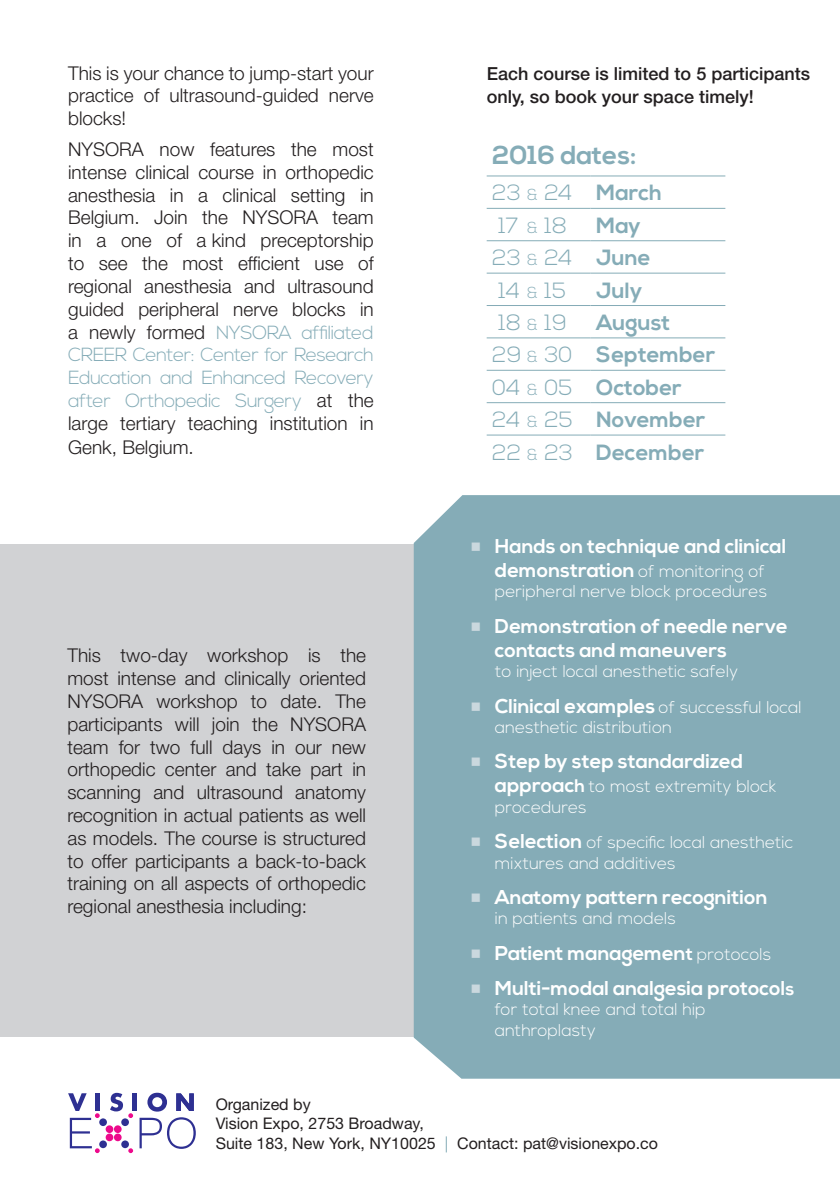
<style>
.page{position:relative;width:840px;height:1191px;background:#fff}
.page>*{position:absolute;margin:0;border:0;box-sizing:border-box;transform-origin:0 0}
.t1{font:700 26px "Nexa";color:#85acb7}
.t2{font:700 22px/32.4px "Nexa";color:#85acb7}
.t3{font:300 22px/32.4px "Nexa";letter-spacing:.015em;color:#85acb7}
.t4{font:700 20px/24px "Nexa";color:#fff}
.t5{font:300 19px/22.8px "Helvetica Neue LT Pro";color:#231f20;text-align:justify}
.t6{font:300 19px/22.8px "Nexa";letter-spacing:-.03em;color:#85acb7;text-align:justify}
.t7{font:500 18px/22.8px "Helvetica Neue LT Pro";color:#231f20}
.t8{font:300 17px/20.4px "Nexa";color:#fff}
.t9{font:16px/19.2px "Helvetica Neue LT Pro";color:#231f20}
.s1{font-family:"Helvetica Neue LT Pro";color:#231f20}
.s2{font-size:16px}
.s3{font-weight:700}
.s4{font-weight:300}
.s5{font-weight:300;font-size:16px}
.s6{font-weight:700;font-size:20px}
.s7{font-weight:700;font-size:18.2px}
.s8{font-size:18.2px}
.s9{font-weight:300;font-size:17px}
.s10{color:#85acb7}
</style>
<div class="page">
<div style="left:0;top:543px;width:413px;height:494px;background:#d1d2d4"></div>
<div style="left:413px;top:495px;width:426px;height:583px;background:#85acb7"></div>
<hr style="left:486px;top:176px;width:104px;height:1px;background:#85acb7">
<hr style="left:590px;top:176px;width:135px;height:1px;background:#85acb7">
<hr style="left:486px;top:208px;width:104px;height:1px;background:#85acb7">
<hr style="left:590px;top:208px;width:135px;height:1px;background:#85acb7">
<hr style="left:486px;top:240px;width:104px;height:1px;background:#85acb7">
<hr style="left:590px;top:240px;width:135px;height:1px;background:#85acb7">
<hr style="left:486px;top:273px;width:104px;height:1px;background:#85acb7">
<hr style="left:590px;top:273px;width:135px;height:1px;background:#85acb7">
<hr style="left:486px;top:305px;width:104px;height:1px;background:#85acb7">
<hr style="left:590px;top:305px;width:135px;height:1px;background:#85acb7">
<hr style="left:486px;top:337px;width:104px;height:1px;background:#85acb7">
<hr style="left:590px;top:337px;width:135px;height:1px;background:#85acb7">
<hr style="left:486px;top:370px;width:104px;height:1px;background:#85acb7">
<hr style="left:590px;top:370px;width:135px;height:1px;background:#85acb7">
<hr style="left:486px;top:402px;width:104px;height:1px;background:#85acb7">
<hr style="left:590px;top:402px;width:135px;height:1px;background:#85acb7">
<hr style="left:486px;top:435px;width:104px;height:1px;background:#85acb7">
<hr style="left:590px;top:435px;width:135px;height:1px;background:#85acb7">
<svg style="left:139px;top:1117px;width:57px;height:31px"></svg>
<svg style="left:147px;top:1092px;width:20px;height:19px"></svg>
<hr style="left:133px;top:1093px;width:4px;height:18px;background:#2e3092">
<div style="left:121px;top:1140px;width:8px;height:8px;background:#2e3092;border-radius:50%"></div>
<div style="left:99px;top:1140px;width:8px;height:8px;background:#2e3092;border-radius:50%"></div>
<div style="left:121px;top:1118px;width:8px;height:8px;background:#2e3092;border-radius:50%"></div>
<div style="left:99px;top:1118px;width:8px;height:8px;background:#2e3092;border-radius:50%"></div>
<svg style="left:110px;top:1092px;width:23px;height:26px"></svg>
<div style="left:114px;top:1133px;width:7px;height:8px;background:#ed0a8c;border-radius:50%"></div>
<div style="left:106px;top:1125px;width:7px;height:8px;background:#ed0a8c;border-radius:50%"></div>
<div style="left:106px;top:1133px;width:7px;height:8px;background:#ed0a8c;border-radius:50%"></div>
<svg style="left:128px;top:1148px;width:5px;height:5px"></svg>
<svg style="left:68px;top:1093px;width:32px;height:60px"></svg>
<div style="left:114px;top:1125px;width:7px;height:8px;background:#ed0a8c;border-radius:50%"></div>
<svg style="left:176px;top:1093px;width:18px;height:18px"></svg>
<svg style="left:471px;top:542px;width:9px;height:9px"></svg>
<svg style="left:471px;top:622px;width:9px;height:8px"></svg>
<svg style="left:471px;top:702px;width:9px;height:8px"></svg>
<svg style="left:471px;top:758px;width:9px;height:8px"></svg>
<svg style="left:471px;top:837px;width:9px;height:9px"></svg>
<svg style="left:471px;top:893px;width:9px;height:8px"></svg>
<svg style="left:471px;top:949px;width:9px;height:8px"></svg>
<svg style="left:471px;top:984px;width:9px;height:9px"></svg>
<p class="t5" style="left:68px;top:61px;width:307px">This is your chance to jump-start your practice of ultrasound-guided nerve blocks!</p>
<p class="t5" style="left:68px;top:137px;width:307px">NYSORA now features the most intense clinical course in orthopedic anesthesia in a clinical setting in Belgium. Join the NYSORA team in a one of a kind preceptorship to see the most efficient use of regional anesthesia and ultrasound guided peripheral nerve blocks in</p>
<p class="t6" style="left:68px;top:321px;width:307px"><span class="s1">a newly formed</span> NYSORA affiliated CREER Center: Center for Research Education and Enhanced Recovery after Orthopedic Surgery <span class="s1">at the</span></p>
<p class="t5" style="left:68px;top:410px;width:307px;line-height:24px">large tertiary teaching institution in<br>Genk, Belgium.</p>
<p class="t5" style="left:67px;top:644px;width:300px">This two-day workshop is the most intense and clinically oriented NYSORA workshop to date. The participants will join the NYSORA team for two full days in our new orthopedic center and take part in scanning and ultrasound anatomy recognition in actual patients as well as models. The course is structured to offer participants a back-to-back training on all aspects of orthopedic regional anesthesia including:</p>
<p class="t7" style="left:486px;top:62px;width:325px">Each course is limited to 5 participants only, so book your space timely!</p>
<h1 class="t1" style="left:492px;top:140px;width:145px">2016 dates:</h1>
<p class="t3" style="left:492px;top:178px;width:171px">23 <span class="s2">&amp;</span> 24 <span class="s3">March<br></span>17 <span class="s2">&amp;</span> 18</p>
<p class="t3" style="left:492px;top:210px;width:160px;text-indent:104px"><span class="s3">May<br></span>23 <span class="s2">&amp;</span> 24 <span class="s3">June<br></span>14 <span class="s2">&amp;</span> 15</p>
<p class="t2" style="left:596px;top:275px;width:48px">July</p>
<p class="t3" style="left:498px;top:307px;width:70px">18 <span class="s2">&amp;</span> 19</p>
<p class="t2" style="left:492px;top:307px;width:224px;text-indent:104px">August<br><span class="s4">29</span> <span class="s5">&amp;</span> <span class="s4">30</span> September<br><span class="s4">04</span> <span class="s5">&amp;</span> <span class="s4">05</span> October<br><span class="s4">24</span> <span class="s5">&amp;</span> <span class="s4">25</span> November<br><span class="s4">22</span> <span class="s5">&amp;</span> <span class="s4">23</span> December</p>
<p class="t4" style="left:494px;top:535px;width:293px">Hands on technique and clinical</p>
<p class="t8" style="left:494px;top:562px;width:274px"><span class="s6">demonstration</span> of monitoring of peripheral nerve block procedures</p>
<p class="t4" style="left:494px;top:614px;width:294px">Demonstration of needle nerve contacts and maneuvers</p>
<p class="t8" style="left:494px;top:654px;width:308px;line-height:35.4px">to inject local anesthetic safely<br><span class="s6">Clinical examples</span> of successful local</p>
<p class="t8" style="left:494px;top:717px;width:178px">anesthetic distribution</p>
<p class="t4" style="left:494px;top:750px;width:250px">Step by step standardized</p>
<p class="t8" style="left:494px;top:777px;width:283px"><span class="s6">approac</span><span class="s7">h</span> to most extremity block procedures</p>
<p class="t8" style="left:494px;top:833px;width:300px"><span class="s6">Selection</span> of specific local anesthetic mixtures and additives</p>
<p class="t4" style="left:494px;top:885px;width:274px">Anatomy pattern recognition</p>
<p class="t8" style="left:494px;top:909px;width:182px">in patients and models</p>
<p class="t4" style="left:494px;top:935px;width:301px;line-height:35.4px">Patient managemen<span class="s8">t</span> <span class="s9">protocols<br></span>Multi-modal analgesia protocol<span class="s8">s</span></p>
<p class="t8" style="left:494px;top:1000px;width:212px">for total knee and total hip anthroplasty</p>
<p class="t9" style="left:215px;top:1094px;width:443px">Organized by<br>Vision Expo, 2753 Broadway,<br>Suite 183, New York, NY10025 <span class="s10">|</span> Contact: pat@visionexpo.co</p>
</div>
